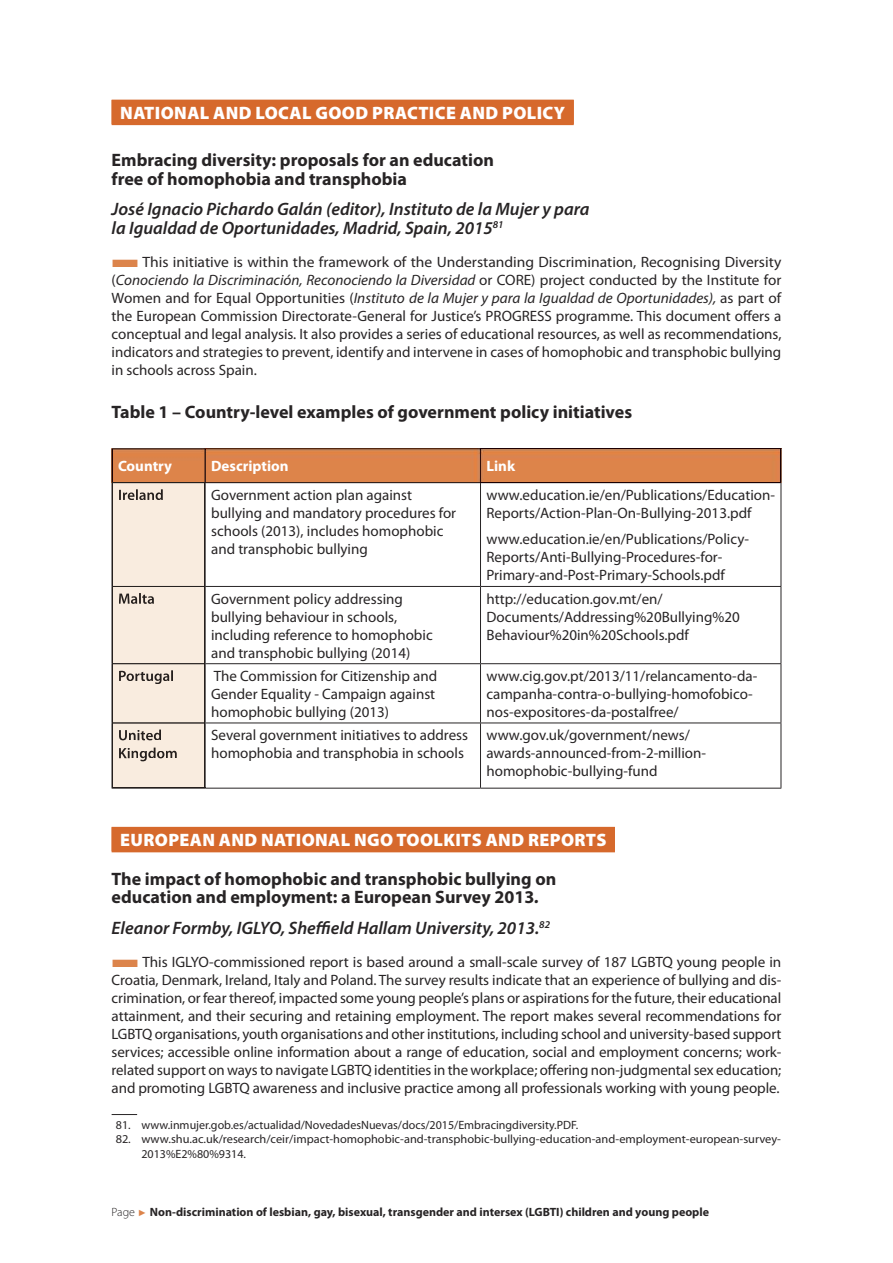
<style>
.page{position:relative;width:893px;height:1263px;background:#fff}
.page>*{position:absolute;margin:0;border:0;box-sizing:border-box;transform-origin:0 0}
.t1{font:700 18px/18.8px "Myriad Pro";color:#272425}
.t2{font:italic 600 18px/18.8px "Myriad Pro";color:#272425}
.t3{font:900 18px "Myriad Pro";letter-spacing:.02em;color:#fff}
.t4{font:15px/18px "Myriad Pro";color:#272425}
.t5{font:15px/18px "Myriad Pro";color:#272425;text-align:justify;scale:1.04 1}
.t6{font:700 15px "Myriad Pro";color:#fff}
.t7{font:12px/14.4px "Myriad Pro";color:#272425}
.t8{font:700 12px "Myriad Pro";color:#272425}
.s1{color:#dc844b}
.s2{font-style:italic}
.s3{font-weight:300}
.s4{font-family:"Arial";font-weight:400;font-size:9px;color:#dc844b}
</style>
<div class="page">
<img style="left:205px;top:448px;width:576px;height:34px">
<div style="left:112px;top:100px;width:462px;height:25px;background:#d6692c"></div>
<div style="left:112px;top:827px;width:503px;height:25px;background:#d6692c"></div>
<hr style="left:112px;top:448px;width:93px;height:1px;background:#272425">
<hr style="left:480px;top:449px;width:301px;height:1px;background:#1c0002">
<hr style="left:781px;top:449px;width:1px;height:33px;background:#1c0002">
<hr style="left:480px;top:482px;width:301px;height:1px;background:#1c0002">
<hr style="left:781px;top:483px;width:1px;height:103px;background:#272425">
<hr style="left:480px;top:586px;width:301px;height:1px;background:#272425">
<hr style="left:781px;top:587px;width:1px;height:76px;background:#272425">
<hr style="left:480px;top:663px;width:301px;height:1px;background:#272425">
<hr style="left:781px;top:664px;width:1px;height:59px;background:#272425">
<hr style="left:480px;top:723px;width:301px;height:1px;background:#272425">
<hr style="left:781px;top:723px;width:1px;height:65px;background:#272425">
<hr style="left:112px;top:788px;width:93px;height:1px;background:#251f1d">
<hr style="left:205px;top:788px;width:275px;height:1px;background:#272425">
<hr style="left:480px;top:788px;width:301px;height:1px;background:#272425">
<svg style="left:112px;top:449px;width:369px;height:339px"></svg>
<svg style="left:132px;top:751px;width:6px;height:7px"></svg>
<svg style="left:140px;top:751px;width:7px;height:10px"></svg>
<svg style="left:148px;top:747px;width:8px;height:11px"></svg>
<svg style="left:157px;top:751px;width:7px;height:7px"></svg>
<svg style="left:166px;top:751px;width:11px;height:7px"></svg>
<svg style="left:112px;top:1114px;width:25px;height:1px"></svg>
<p class="t3" style="left:120px;top:102px;width:446px">NATIONAL AND LOCAL GOOD PRACTICE AND POLICY</p>
<p class="t1" style="left:112px;top:152px;width:384px">Embracing diversity: proposals for an education free of homophobia and transphobia</p>
<p class="t2" style="left:112px;top:201px;width:479px">José Ignacio Pichardo Galán (editor), Instituto de la Mujer y para la Igualdad de Oportunidades, Madrid, Spain, 2015<sup>81</sup></p>
<p class="t5" style="left:112px;top:254px;width:646px"><span class="s1">■</span>This initiative is within the framework of the Understanding Discrimination, Recognising Diversity (<span class="s2">Conociendo la Discriminación, Reconociendo la Diversidad</span> or CORE) project conducted by the Institute for Women and for Equal Opportunities (<span class="s2">Instituto de la Mujer y para la Igualdad de Oportunidades),</span> as part of the European Commission Directorate-General for Justice’s PROGRESS programme. This document offers a conceptual and legal analysis. It also provides a series of educational resources, as well as recommendations, indicators and strategies to prevent, identify and intervene in cases of homophobic and transphobic bullying in schools across Spain.</p>
<p class="t1" style="left:112px;top:404px;width:522px">Table 1 – Country-level examples of government policy initiatives</p>
<p class="t6" style="left:118px;top:461px;width:56px">Country</p>
<p class="t6" style="left:211px;top:461px;width:79px">Description</p>
<p class="t6" style="left:486px;top:461px;width:30px">Link</p>
<p class="t4" style="left:211px;top:487px;width:246px">Government action plan against bullying and mandatory procedures for schools (2013), includes homophobic and transphobic bullying</p>
<p class="t4" style="left:486px;top:487px;width:290px">www.education.ie/en/Publications/Education-<br>Reports/Action-Plan-On-Bullying-2013.pdf</p>
<p class="t4" style="left:486px;top:532px;width:264px">www.education.ie/en/Publications/Policy-<br>Reports/Anti-Bullying-Procedures-for-<br>Primary-and-Post-Primary-Schools.pdf</p>
<p class="t4" style="left:211px;top:591px;width:223px">Government policy addressing bullying behaviour in schools, including reference to homophobic and transphobic bullying (2014)</p>
<p class="t4" style="left:486px;top:591px;width:255px">http://education.gov.mt/en/<br>Documents/Addressing%20Bullying%20<br>Behaviour%20in%20Schools.pdf</p>
<p class="t4" style="left:211px;top:668px;width:228px">The Commission for Citizenship and<br>Gender Equality - Campaign against homophobic bullying (2013)</p>
<p class="t4" style="left:486px;top:668px;width:272px">www.cig.gov.pt/2013/11/relancamento-da&shy;campanha-contra-o-bullying-homofobico&shy;nos-expositores-da-postalfree/</p>
<p class="t4" style="left:211px;top:727px;width:258px">Several government initiatives to address homophobia and transphobia in schools</p>
<p class="t4" style="left:486px;top:727px;width:221px">www.gov.uk/government/news/ awards-announced-from-2-million&shy;homophobic-bullying-fund</p>
<p class="t3" style="left:120px;top:829px;width:488px">EUROPEAN AND NATIONAL NGO TOOLKITS AND REPORTS</p>
<p class="t1" style="left:112px;top:871px;width:446px">The impact of homophobic and transphobic bullying on education and employment: a European Survey 2013<span class="s2">.</span></p>
<p class="t2" style="left:112px;top:919px;width:440px">Eleanor Formby, IGLYO, Sheffield Hallam University, 2013.<sup>82</sup></p>
<p class="t4" style="left:112px;top:954px;width:671px;text-align:justify"><span class="s1">■</span>This IGLYO-commissioned report is based around a small-scale survey of 187 LGBTQ young people in Croatia, Denmark, Ireland, Italy and Poland. The survey results indicate that an experience of bullying and dis&shy;crimination, or fear thereof, impacted some young people’s plans or aspirations for the future, their educational attainment, and their securing and retaining employment. The report makes several recommendations for LGBTQ organisations, youth organisations and other institutions, including school and university-based support services; accessible online information about a range of education, social and employment concerns; work&shy;related support on ways to navigate LGBTQ identities in the workplace; offering non-judgmental sex education; and promoting LGBTQ awareness and inclusive practice among all professionals working with young people.</p>
<p class="t7" style="left:116px;top:1119px;width:464px">81. www.inmujer.gob.es/actualidad/NovedadesNuevas/docs/2015/Embracingdiversity.PDF.</p>
<p class="t7" style="left:141px;top:1133px;width:641px;text-indent:-26px">82. www.shu.ac.uk/research/ceir/impact-homophobic-and-transphobic-bullying-education-and-employment-european-survey-<br>2013%E2%80%9314.</p>
<p class="t8" style="left:112px;top:1207px;width:599px"><span class="s3">Page</span> <span class="s4">►</span> Non-discrimination of lesbian, gay, bisexual, transgender and intersex (LGBTI) children and young people</p>
</div>
